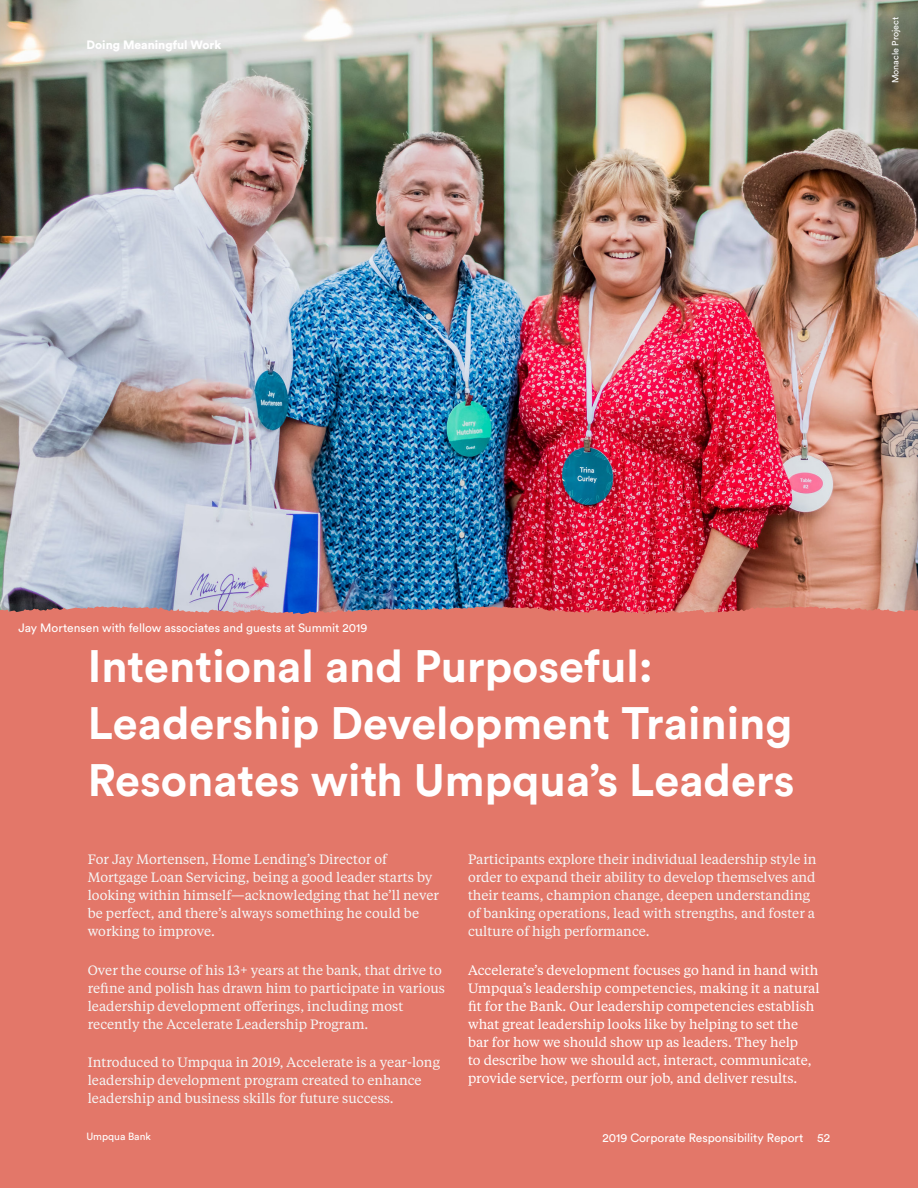
<style>
.page{position:relative;width:918px;height:1188px;background:#fff}
.page>*{position:absolute;margin:0;border:0;box-sizing:border-box;transform-origin:0 0}
.t1{font:700 45px/57px "Circular Std";color:#fff}
.t2{font:13.5px/18px "Tiempos Text";color:#f5f7f7}
.t3{font:13.5px/18px "Tiempos Text";color:#fff}
.t4{font:12px "Circular Std";color:#fff}
.t5{font:900 12px "Circular Std";color:#fff}
.t6{font:10.35px "Circular Std";color:#fff}
.t7{font:9px "Circular Std";color:#fff}
</style>
<div class="page">
<div style="left:0;top:613px;width:918px;height:575px;background:#e37769"></div>
<img style="left:0;top:0;width:918px;height:606px">
<img style="left:0;top:606px;width:918px;height:8px">
<p class="t5" style="left:86px;top:37px;width:137px">Doing Meaningful Work</p>
<p class="t7" style="left:890px;top:83px;width:68px;rotate:-90deg">Monacle Project</p>
<p class="t4" style="left:18px;top:621px;width:351px">Jay Mortensen with fellow associates and guests at Summit 2019</p>
<p class="t1" style="left:88px;top:637px;width:567px">Intentional and Purposeful:</p>
<h1 class="t1" style="left:88px;top:694px;width:708px">Leadership Development Training<br>Resonates with Umpqua’s Leaders</h1>
<p class="t2" style="left:88px;top:850px;width:353px">For Jay Mortensen, Home Lending’s Director of Mortgage Loan Servicing, being a good leader starts by looking within himself—acknowledging that he’ll never be perfect, and there’s always something he could be working to improve.</p>
<p class="t2" style="left:88px;top:960px;width:359px">Over the course of his 13+ years at the bank, that drive to refne and polish has drawn him to participate in various leadership development oferings, including most recently the Accelerate Leadership Program.</p>
<p class="t2" style="left:88px;top:1053px;width:354px">Introduced to Umpqua in 2019, Accelerate is a year-long leadership development program created to enhance leadership and business skills for future success.</p>
<p class="t2" style="left:468px;top:850px;width:350px">Participants explore their individual leadership style in order to expand their ability to develop themselves and their teams, champion change, deepen understanding of banking operations, lead with strengths, and foster a culture of high performance.</p>
<p class="t3" style="left:468px;top:960px;width:353px">Accelerate’s development focuses go hand in hand with Umpqua’s leadership competencies, making it a natural ft for the Bank. Our leadership competencies establish what great leadership looks like by helping to set the bar for how we should show up as leaders. They help<br>to describe how we should act, interact, communicate, provide service, perform our job, and deliver results.</p>
<p class="t6" style="left:86px;top:1130px;width:66px">Umpqua Bank</p>
<p class="t4" style="left:602px;top:1130px;width:229px">2019 Corporate Responsibility Report 52</p>
</div>
